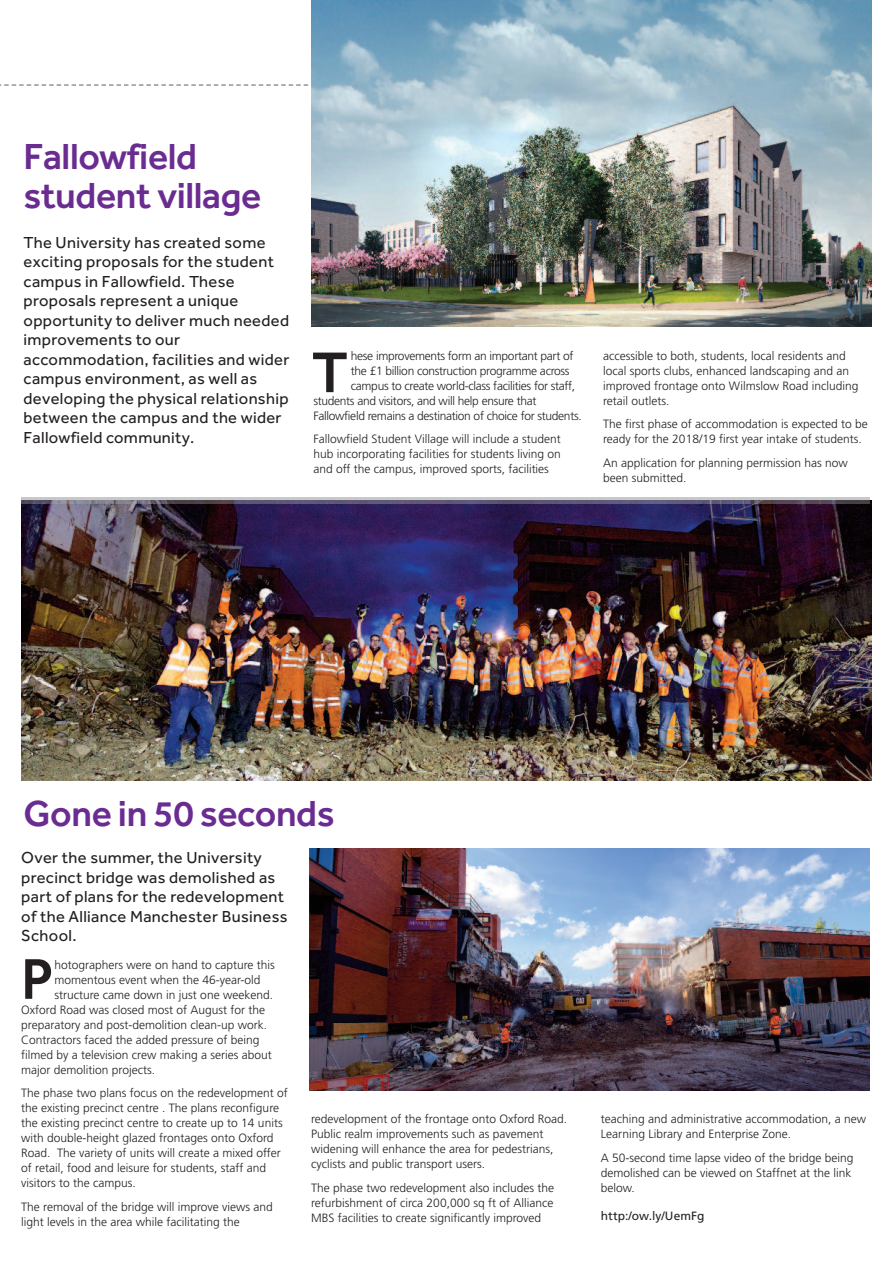
<style>
.page{position:relative;width:893px;height:1263px;background:#fff}
.page>*{position:absolute;margin:0;border:0;box-sizing:border-box;transform-origin:0 0}
.t1{font:500 59.25px "Effra";color:#231f20}
.t2{font:500 37.5px/39px "Effra";letter-spacing:-.01em;color:#6a2c91}
.t3{font:16.5px/19.5px "Effra";letter-spacing:.02em;color:#231f20}
.t4{font:300 12px/15px "Frutiger";color:#231f20}
.t5{font:300 12px "Frutiger";letter-spacing:-.025em;color:#231f20}
.t6{font:12px "Frutiger";letter-spacing:.005em;color:#231f20}
</style>
<div class="page">
<svg style="left:0;top:84px;width:312px;height:2px"></svg>
<img style="left:21px;top:501px;width:851px;height:279px">
<img style="left:312px;top:0;width:560px;height:327px">
<hr style="left:21px;top:498px;width:848px;height:3px;background:#c7c8ca">
<img style="left:21px;top:501px;width:848px;height:3px">
<img style="left:309px;top:849px;width:560px;height:241px">
<h2 class="t2" style="left:23px;top:136px;width:239px">Fallowfield student village</h2>
<p class="t3" style="left:24px;top:232px;width:267px">The University has created some exciting proposals for the student campus in Fallowfield. These proposals represent a unique opportunity to deliver much needed improvements to our accommodation, facilities and wider campus environment, as well as developing the physical relationship between the campus and the wider<br>Fallowfield community.</p>
<p class="t5" style="left:351px;top:350px;width:224px">hese improvements form an important part of</p>
<p class="t5" style="left:351px;top:365px;width:220px">the £1 billion construction programme across</p>
<p class="t5" style="left:351px;top:380px;width:226px">campus to create world-class facilities for staff,</p>
<p class="t5" style="left:313px;top:395px;width:225px">students and visitors, and will help ensure that</p>
<p class="t5" style="left:313px;top:410px;width:270px">Fallowfield remains a destination of choice for students.</p>
<p class="t4" style="left:313px;top:432px;width:249px;text-align:justify">Fallowfield Student Village will include a student hub incorporating facilities for students living on and off the campus, improved sports, facilities</p>
<h1 class="t1" style="left:312px;top:337px;width:38px">T</h1>
<p class="t4" style="left:603px;top:349px;width:257px">accessible to both, students, local residents and local sports clubs, enhanced landscaping and an improved frontage onto Wilmslow Road including retail outlets.</p>
<p class="t4" style="left:603px;top:417px;width:266px">The first phase of accommodation is expected to be ready for the 2018/19 first year intake of students.</p>
<p class="t4" style="left:603px;top:456px;width:246px">An application for planning permission has now been submitted.</p>
<h2 class="t2" style="left:23px;top:793px;width:313px">Gone in 50 seconds</h2>
<h3 class="t3" style="left:21px;top:848px;width:268px">Over the summer, the University precinct bridge was demolished as part of plans for the redevelopment of the Alliance Manchester Business<br>School.</h3>
<p class="t4" style="left:55px;top:958px;width:222px">hotographers were on hand to capture this</p>
<p class="t4" style="left:55px;top:973px;width:208px">momentous event when the 46-year-old</p>
<p class="t4" style="left:55px;top:988px;width:220px">structure came down in just one weekend.</p>
<p class="t4" style="left:21px;top:1003px;width:245px">Oxford Road was closed most of August for the</p>
<p class="t4" style="left:21px;top:1018px;width:247px">preparatory and post-demolition clean-up work.</p>
<p class="t4" style="left:21px;top:1033px;width:240px">Contractors faced the added pressure of being</p>
<p class="t4" style="left:21px;top:1048px;width:252px">filmed by a television crew making a series about</p>
<p class="t4" style="left:21px;top:1063px;width:135px">major demolition projects.</p>
<p class="t4" style="left:21px;top:1087px;width:268px">The phase two plans focus on the redevelopment of the existing precinct centre . The plans reconfigure the existing precinct centre to create up to 14 units with double-height glazed frontages onto Oxford Road. The variety of units will create a mixed offer of retail, food and leisure for students, staff and visitors to the campus.</p>
<p class="t4" style="left:21px;top:1200px;width:253px">The removal of the bridge will improve views and light levels in the area while facilitating the</p>
<h1 class="t1" style="left:21px;top:944px;width:34px">P</h1>
<p class="t4" style="left:311px;top:1112px;width:258px">redevelopment of the frontage onto Oxford Road.<br>Public realm improvements such as pavement widening will enhance the area for pedestrians, cyclists and public transport users.</p>
<p class="t4" style="left:311px;top:1181px;width:245px;text-align:justify">The phase two redevelopment also includes the refurbishment of circa 200,000 sq ft of Alliance MBS facilities to create significantly improved</p>
<p class="t4" style="left:601px;top:1112px;width:267px">teaching and administrative accommodation, a new<br>Learning Library and Enterprise Zone.</p>
<p class="t4" style="left:601px;top:1151px;width:254px">A 50-second time lapse video of the bridge being demolished can be viewed on Staffnet at the link below.</p>
<p class="t6" style="left:601px;top:1211px;width:105px">http:/ow.ly/UemFg</p>
</div>
